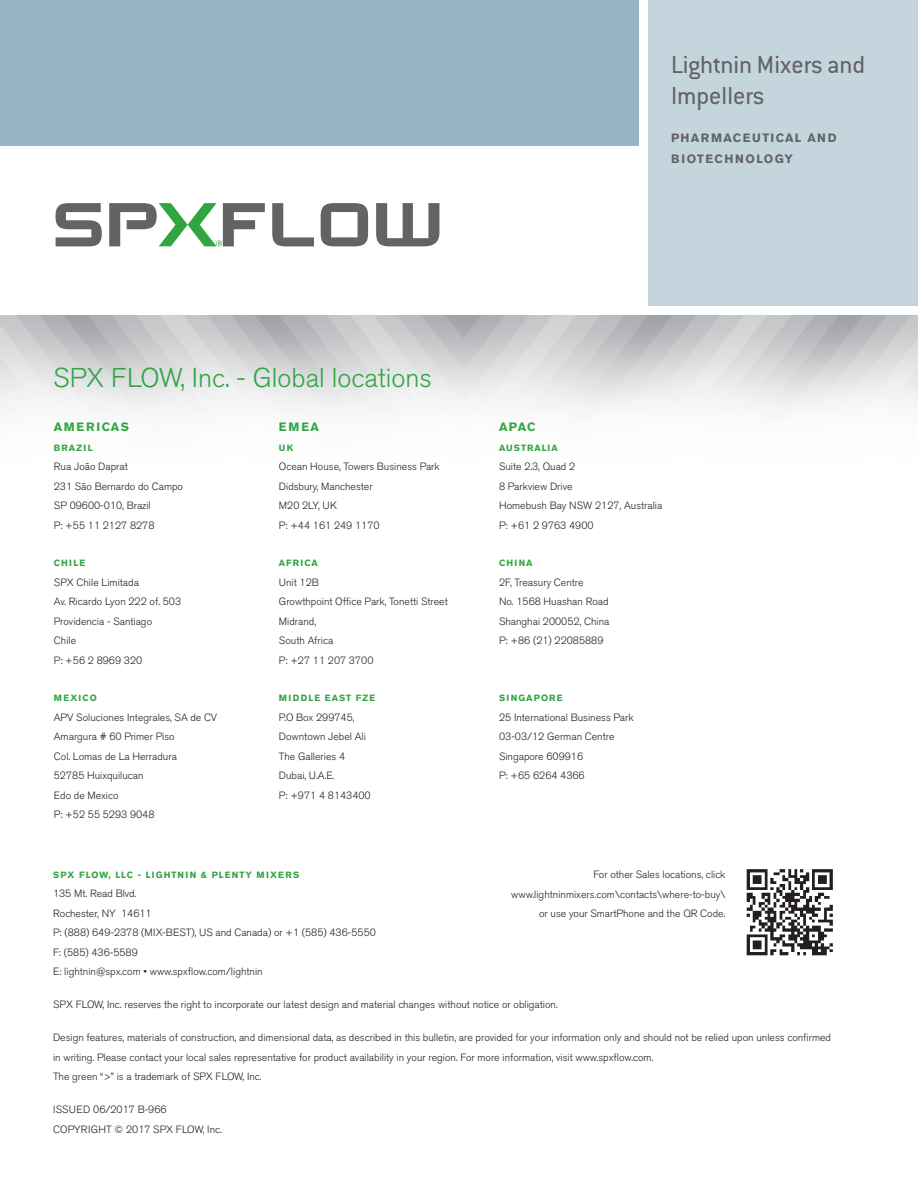
<style>
.page{position:relative;width:918px;height:1188px;background:#fff}
.page>*{position:absolute;margin:0;border:0;box-sizing:border-box;transform-origin:0 0}
.t1{font:300 27px "Akzidenz Grotesk BE";color:#32a543}
.t2{font:27px/31.5px "Conduit ITC Std";color:#636366}
.t3{font:700 12px/21px "Akzidenz Grotesk BE";letter-spacing:.11em;color:#636366}
.t4{font:700 12px "Akzidenz Grotesk BE";letter-spacing:.13em;color:#32a543}
.t5{font:700 12px "Akzidenz Grotesk BE";letter-spacing:.11em;color:#32a543}
.t6{font:300 10.5px/19.5px "Akzidenz Grotesk BE";color:#231f20}
.t7{font:700 9px "Akzidenz Grotesk BE";letter-spacing:.12em;color:#32a543}
</style>
<div class="page">
<svg style="left:0;top:141px;width:639px;height:5px"></svg>
<div style="left:0;top:0;width:638px;height:145px;background:#98b4c2"></div>
<div style="left:648px;top:0;width:270px;height:305px;background:#c5d5de"></div>
<svg style="left:56px;top:203px;width:46px;height:43px"></svg>
<svg style="left:321px;top:203px;width:47px;height:43px"></svg>
<svg style="left:272px;top:203px;width:42px;height:43px"></svg>
<svg style="left:376px;top:203px;width:63px;height:43px"></svg>
<svg style="left:109px;top:203px;width:156px;height:43px"></svg>
<img style="left:746px;top:869px;width:87px;height:87px">
<h1 class="t2" style="left:671px;top:49px;width:196px">Lightnin Mixers and<br>Impellers</h1>
<p class="t3" style="left:671px;top:127px;width:167px">PHARMACEUTICAL AND<br>BIOTECHNOLOGY</p>
<h1 class="t1" style="left:53px;top:362px;width:380px">SPX FLOW, Inc. - Global locations</h1>
<p class="t4" style="left:54px;top:420px;width:77px">AMERICAS</p>
<p class="t7" style="left:54px;top:442px;width:40px">BRAZIL</p>
<p class="t6" style="left:54px;top:457px;width:131px">Rua João Daprat<br>231 São Bernardo do Campo<br>SP 09600-010, Brazil<br>P: +55 11 2127 8278</p>
<p class="t7" style="left:54px;top:558px;width:33px">CHILE</p>
<p class="t6" style="left:54px;top:573px;width:129px">SPX Chile Limitada<br>Av. Ricardo Lyon 222 of. 503<br>Providencia - Santiago<br>Chile<br>P: +56 2 8969 320</p>
<p class="t7" style="left:54px;top:693px;width:45px">MEXICO</p>
<p class="t6" style="left:54px;top:708px;width:165px">APV Soluciones Integrales, SA de CV<br>Amargura # 60 Primer Piso<br>Col. Lomas de La Herradura<br>52785 Huixquilucan<br>Edo de Mexico<br>P: +52 55 5293 9048</p>
<p class="t5" style="left:279px;top:420px;width:41px">EMEA</p>
<p class="t7" style="left:279px;top:442px;width:16px">UK</p>
<p class="t6" style="left:279px;top:457px;width:162px">Ocean House, Towers Business Park<br>Didsbury, Manchester<br>M20 2LY, UK<br>P: +44 161 249 1170</p>
<p class="t7" style="left:279px;top:558px;width:41px">AFRICA</p>
<p class="t6" style="left:279px;top:573px;width:170px">Unit 12B<br>Growthpoint Office Park, Tonetti Street<br>Midrand,<br>South Africa<br>P: +27 11 207 3700</p>
<p class="t7" style="left:279px;top:693px;width:98px">MIDDLE EAST FZE</p>
<p class="t6" style="left:279px;top:708px;width:93px">P.O Box 299745,<br>Downtown Jebel Ali<br>The Galleries 4<br>Dubai, U.A.E.<br>P: +971 4 8143400</p>
<p class="t5" style="left:499px;top:420px;width:38px">APAC</p>
<p class="t7" style="left:499px;top:442px;width:60px">AUSTRALIA</p>
<p class="t6" style="left:499px;top:457px;width:165px">Suite 2.3, Quad 2<br>8 Parkview Drive<br>Homebush Bay NSW 2127, Australia<br>P: +61 2 9763 4900</p>
<p class="t7" style="left:499px;top:558px;width:35px">CHINA</p>
<p class="t6" style="left:499px;top:573px;width:112px">2F, Treasury Centre<br>No. 1568 Huashan Road<br>Shanghai 200052, China<br>P: +86 (21) 22085889</p>
<p class="t7" style="left:499px;top:693px;width:65px">SINGAPORE</p>
<p class="t6" style="left:499px;top:708px;width:136px">25 International Business Park<br>03-03/12 German Centre<br>Singapore 609916<br>P: +65 6264 4366</p>
<p class="t6" style="left:511px;top:865px;width:216px;text-align:right">For other Sales locations, click www.lightninmixers.com\contacts\where-to-buy\ or use your SmartPhone and the QR Code.</p>
<p class="t7" style="left:53px;top:869px;width:248px">SPX FLOW, LLC - LIGHTNIN &amp; PLENTY MIXERS</p>
<p class="t6" style="left:53px;top:884px;width:324px">135 Mt. Read Blvd.<br>Rochester, NY 14611<br>P: (888) 649-2378 (MIX-BEST), US and Canada) or +1 (585) 436-5550<br>F: (585) 436-5589<br>E: lightnin@spx.com • www.spxflow.com/lightnin</p>
<p class="t6" style="left:53px;top:995px;width:506px">SPX FLOW, Inc. reserves the right to incorporate our latest design and material changes without notice or obligation.</p>
<p class="t6" style="left:53px;top:1028px;width:780px">Design features, materials of construction, and dimensional data, as described in this bulletin, are provided for your information only and should not be relied upon unless confirmed in writing. Please contact your local sales representative for product availability in your region. For more information, visit www.spxflow.com.<br>The green “&gt;” is a trademark of SPX FLOW, Inc.</p>
<p class="t6" style="left:53px;top:1100px;width:170px">ISSUED 06/2017 B-966<br>COPYRIGHT © 2017 SPX FLOW, Inc.</p>
</div>
